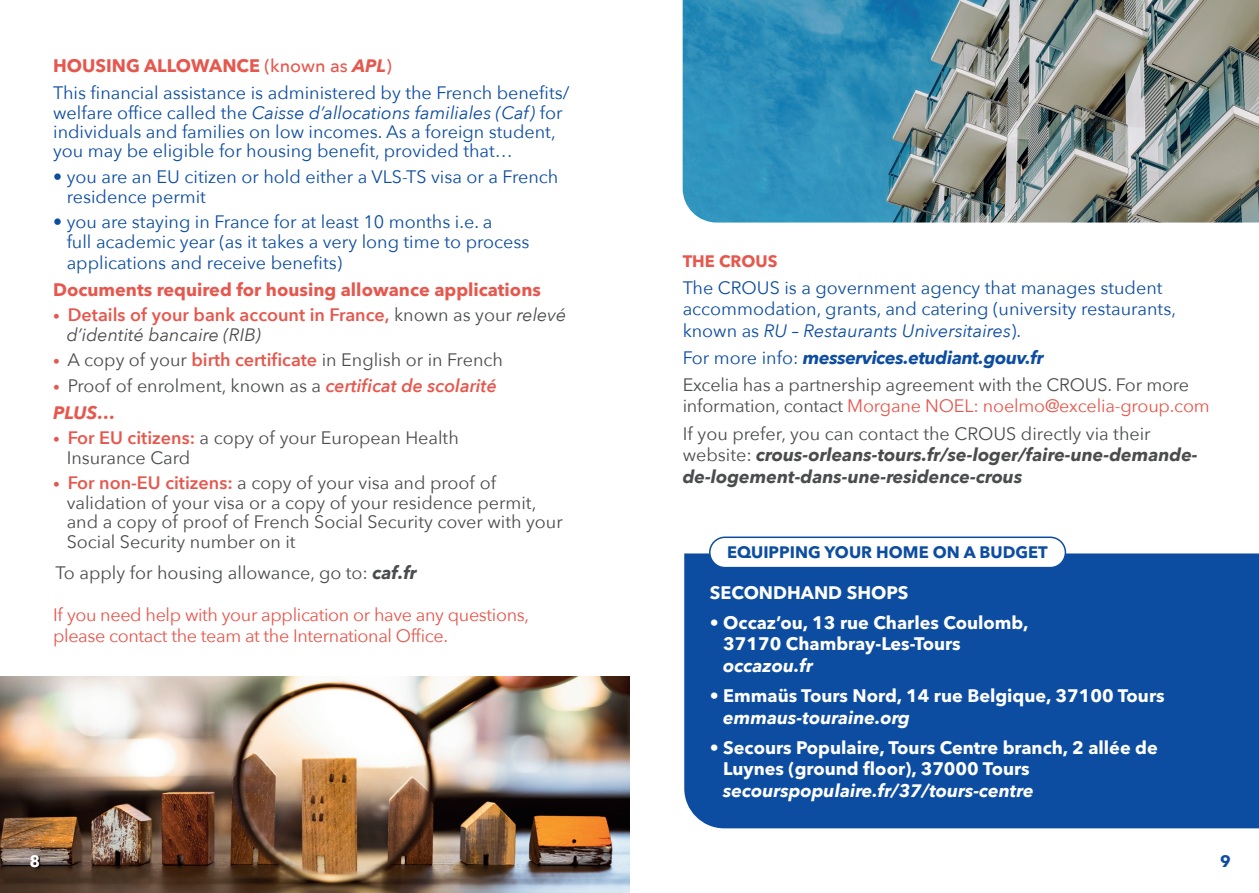
<style>
.page{position:relative;width:1259px;height:893px;background:#fff}
.page>*{position:absolute;margin:0;border:0;box-sizing:border-box;transform-origin:0 0}
.t1{font:18px/19.5px "Avenir Next";color:#4b4c4d}
.t2{font:18px/19.5px "Avenir Next";color:#0d4da1}
.t3{font:700 18px/21.6px "Avenir Next LT Pro";color:#fff}
.t4{font:18px/21px "Avenir Next";letter-spacing:-.02em;color:#e6584e}
.t5{font:italic 700 18px/21.6px "Avenir Next";color:#4b4c4d}
.t6{font:700 18px "Avenir Next LT Pro";color:#e6584e}
.t7{font:600 18px/19.5px "Avenir Next";color:#e6584e}
.t8{font:italic 700 18px "Avenir Next";color:#fff}
.t9{font:700 16.5px "Avenir Next LT Pro";color:#0d4da1}
.t10{font:700 16.5px "Avenir Next LT Pro";color:#e6584e}
.t11{font:700 16.5px "Avenir Next LT Pro";color:#fff}
.s1{font-family:"Avenir Next";font-weight:500}
.s2{font-family:"Avenir Next";font-style:italic}
.s3{font-style:italic}
.s4{font-weight:400;font-size:13.5px}
.s5{font-weight:400;color:#4b4c4d}
.s6{font-weight:400;font-style:italic;color:#4b4c4d}
.s7{font-size:13.5px;color:#e6584e}
.s8{font-weight:600;color:#e6584e}
.s9{font-weight:600;font-style:italic;color:#e6584e}
.s10{font-weight:700;font-style:italic;color:#e6584e}
.s11{font-weight:700;font-style:italic}
.s12{color:#0d4da1}
.s13{font-weight:700;font-style:italic;color:#0d4da1}
.s14{color:#e6584e}
.s15{font-weight:400;font-style:normal}
</style>
<div class="page">
<div style="left:684px;top:553px;width:575px;height:275px;background:#0d4da1"></div>
<div style="left:710px;top:537px;width:355px;height:31px;background:#fff;border-radius:15px"></div>
<div style="left:709px;top:536px;width:357px;height:32px;border:2px solid #0d4da1;border-radius:15px"></div>
<img style="left:682px;top:0;width:577px;height:223px">
<img style="left:0;top:676px;width:629px;height:217px">
<p class="t6" style="left:53px;top:55px;width:340px">HOUSING ALLOWANCE <span class="s1">(known as</span> <span class="s2">APL</span><span class="s1">)</span></p>
<p class="t2" style="left:53px;top:82px;width:518px">This financial assistance is administered by the French benefits/ welfare office called the <span class="s3">Caisse d’allocations familiales (Caf)</span> for individuals and families on low incomes. As a foreign student, you may be eligible for housing benefit, provided that…</p>
<p class="t2" style="left:67px;top:166px;width:493px;text-indent:-14px">• you are an EU citizen or hold either a VLS-TS visa or a French residence permit</p>
<p class="t2" style="left:67px;top:211px;width:464px;line-height:20.2px;text-indent:-14px">• you are staying in France for at least 10 months i.e. a<br>full academic year (as it takes a very long time to process applications and receive benefits)</p>
<p class="t6" style="left:53px;top:278px;width:489px">Documents required for housing allowance applications</p>
<p class="t7" style="left:67px;top:305px;width:501px;text-indent:-14px"><span class="s4">•</span> Details of your bank account in France, <span class="s5">known as your</span> <span class="s6">relevé d’identité bancaire (RIB)</span></p>
<p class="t1" style="left:53px;top:349px;width:451px"><span class="s7">•</span> A copy of your <span class="s8">birth certificate</span> in English or in French</p>
<p class="t1" style="left:53px;top:371px;width:445px;line-height:27px"><span class="s7">•</span> Proof of enrolment, known as a <span class="s9">certificat de scolarité<br></span><span class="s10">PLUS...</span></p>
<p class="t1" style="left:67px;top:427px;width:394px;text-indent:-14px"><span class="s7">•</span> <span class="s8">For EU citizens:</span> a copy of your European Health<br>Insurance Card</p>
<p class="t1" style="left:67px;top:472px;width:498px;text-indent:-14px"><span class="s7">•</span> <span class="s8">For non-EU citizens:</span> a copy of your visa and proof of validation of your visa or a copy of your residence permit, and a copy of proof of French Social Security cover with your Social Security number on it</p>
<p class="t1" style="left:55px;top:562px;width:363px">To apply for housing allowance, go to: <span class="s11">caf.fr</span></p>
<p class="t4" style="left:53px;top:603px;width:477px">If you need help with your application or have any questions, please contact the team at the International Office.</p>
<p class="t11" style="left:29px;top:851px;width:12px">8</p>
<p class="t10" style="left:682px;top:251px;width:96px">THE CROUS</p>
<p class="t2" style="left:682px;top:276px;width:495px;line-height:21.6px">The CROUS is a government agency that manages student accommodation, grants, and catering (university restaurants, known as <span class="s3">RU – Restaurants Universitaires</span>).</p>
<p class="t1" style="left:682px;top:343px;width:508px;line-height:27px"><span class="s12">For more info:</span> <span class="s13">messervices.etudiant.gouv.fr<br></span>Excelia has a partnership agreement with the CROUS. For more</p>
<p class="t1" style="left:682px;top:392px;width:528px;line-height:27px">information, contact <span class="s14">Morgane NOEL: noelmo@excelia-group.com<br></span>If you prefer, you can contact the CROUS directly via their</p>
<p class="t5" style="left:682px;top:444px;width:516px"><span class="s15">website:</span> crous-orleans-tours.fr/se-loger/faire-une-demande&shy;de-logement-dans-une-residence-crous</p>
<p class="t9" style="left:727px;top:543px;width:322px">EQUIPPING YOUR HOME ON A BUDGET</p>
<p class="t3" style="left:710px;top:582px;width:200px">SECONDHAND SHOPS</p>
<p class="t3" style="left:723px;top:612px;width:307px;text-indent:-14px">• Occaz’ou, 13 rue Charles Coulomb,<br>37170 Chambray-Les-Tours</p>
<p class="t8" style="left:723px;top:650px;width:91px">occazou.fr</p>
<p class="t3" style="left:710px;top:685px;width:456px">• Emmaüs Tours Nord, 14 rue Belgique, 37100 Tours</p>
<p class="t8" style="left:723px;top:702px;width:188px">emmaus-touraine.org</p>
<p class="t3" style="left:723px;top:736px;width:436px;text-indent:-14px">• Secours Populaire, Tours Centre branch, 2 allée de<br>Luynes (ground floor), 37000 Tours</p>
<p class="t8" style="left:723px;top:775px;width:312px">secourspopulaire.fr/37/tours-centre</p>
<p class="t9" style="left:1220px;top:851px;width:12px">9</p>
</div>
